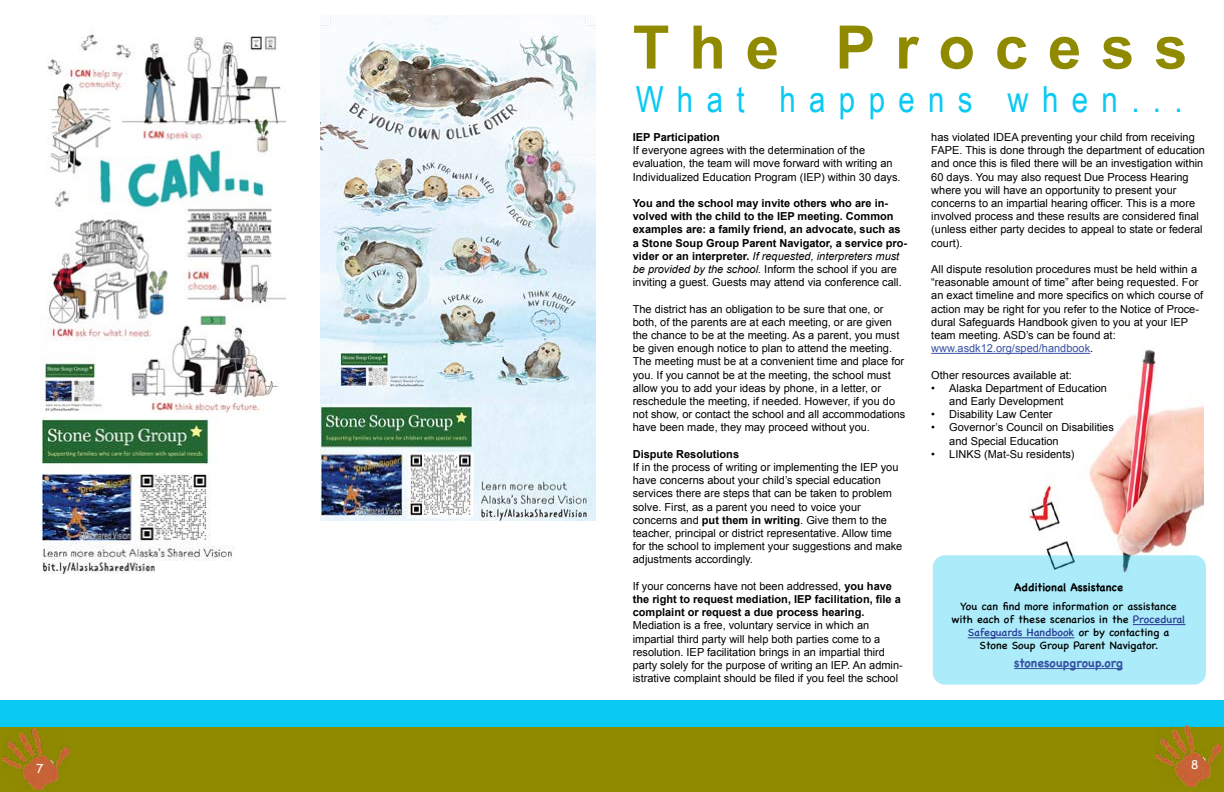
<style>
.page{position:relative;width:1224px;height:792px;background:#fff}
.page>*{position:absolute;margin:0;border:0;box-sizing:border-box;transform-origin:0 0}
.t1{font:700 60px "Arial";letter-spacing:.33em;color:#8f8a00}
.t2{font:36px "Arial Narrow";letter-spacing:.37em;color:#0ac9f3}
.t3{font:700 12px "Chalkboard SE";letter-spacing:.015em;color:#3851a3}
.t4{font:12px "Comic Sans MS";color:#fff}
.t5{font:11px/13.2px "Arial";color:#000}
.t6{font:700 11px/13.2px "Arial";color:#000}
.t7{font:11px/13.2px "Chalkboard SE";color:#000;text-align:center}
.t8{font:700 11px "Chalkboard SE";color:#000}
.s1{font-weight:400;font-style:italic}
.s2{font-weight:400}
.s3{font-weight:700}
.s4{color:#3851a3}
.s5{color:#2a3994}
</style>
<div class="page">
<img style="left:996px;top:346px;width:208px;height:214px">
<div style="left:933px;top:555px;width:273px;height:130px;background:#acecfa;border-radius:12px"></div>
<hr style="left:931px;top:353px;width:159px;height:1px;background:#3851a3">
<hr style="left:1133px;top:624px;width:53px;height:1px;background:#2a3994">
<hr style="left:968px;top:638px;width:106px;height:1px;background:#2a3994">
<hr style="left:1014px;top:668px;width:109px;height:1px;background:#3851a3">
<div style="left:0;top:700px;width:1224px;height:27px;background:#0ac9f3"></div>
<div style="left:0;top:727px;width:1224px;height:65px;background:#8f8a00"></div>
<img style="left:3px;top:729px;width:66px;height:60px">
<img style="left:1155px;top:726px;width:66px;height:60px">
<img style="left:40px;top:34px;width:245px;height:379px">
<img style="left:320px;top:15px;width:276px;height:505px">
<img style="left:42px;top:417px;width:192px;height:157px">
<h1 class="t1" style="left:633px;top:25px;width:556px">The Process</h1>
<h2 class="t2" style="left:636px;top:86px;width:548px">What happens when...</h2>
<p class="t6" style="left:633px;top:132px;width:89px">IEP Participation</p>
<p class="t5" style="left:633px;top:144px;width:269px">If everyone agrees with the determination of the evaluation, the team will move forward with writing an<br>Individualized Education Program (IEP) within 30 days.</p>
<p class="t6" style="left:633px;top:198px;width:276px">You and the school may invite others who are in&shy;volved with the child to the IEP meeting. Common examples are: a family friend, an advocate, such as a Stone Soup Group Parent Navigator, a service pro&shy;vider or an interpreter. <span class="s1">If requested, interpreters must be provided by the school.</span> <span class="s2">Inform the school if you are inviting a guest. Guests may attend via conference call.</span></p>
<p class="t5" style="left:633px;top:303px;width:274px">The district has an obligation to be sure that one, or both, of the parents are at each meeting, or are given the chance to be at the meeting. As a parent, you must be given enough notice to plan to attend the meeting.<br>The meeting must be at a convenient time and place for you. If you cannot be at the meeting, the school must allow you to add your ideas by phone, in a letter, or reschedule the meeting, if needed. However, if you do not show, or contact the school and all accommodations have been made, they may proceed without you.</p>
<p class="t6" style="left:633px;top:448px;width:108px">Dispute Resolutions</p>
<p class="t5" style="left:633px;top:461px;width:271px">If in the process of writing or implementing the IEP you have concerns about your child’s special education services there are steps that can be taken to problem solve. First, as a parent you need to voice your concerns and <span class="s3">put them in writing</span>. Give them to the teacher, principal or district representative. Allow time for the school to implement your suggestions and make adjustments accordingly.</p>
<p class="t6" style="left:633px;top:580px;width:270px"><span class="s2">If your concerns have not been addressed,</span> you have the right to request mediation, IEP facilitation, file a complaint or request a due process hearing.</p>
<p class="t5" style="left:633px;top:619px;width:272px">Mediation is a free, voluntary service in which an impartial third party will help both parties come to a resolution. IEP facilitation brings in an impartial third party solely for the purpose of writing an IEP. An admin&shy;istrative complaint should be filed if you feel the school</p>
<p class="t5" style="left:931px;top:131px;width:275px">has violated IDEA preventing your child from receiving FAPE. This is done through the department of education and once this is filed there will be an investigation within 60 days. You may also request Due Process Hearing where you will have an opportunity to present your concerns to an impartial hearing officer. This is a more involved process and these results are considered final (unless either party decides to appeal to state or federal court).</p>
<p class="t5" style="left:931px;top:264px;width:274px">All dispute resolution procedures must be held within a “reasonable amount of time” after being requested. For an exact timeline and more specifics on which course of action may be right for you refer to the Notice of Proce&shy;dural Safeguards Handbook given to you at your IEP team meeting. ASD’s can be found at: <span class="s4">www.asdk12.org/sped/handbook</span>.</p>
<p class="t5" style="left:931px;top:368px;width:142px">Other resources available at:</p>
<p class="t5" style="left:949px;top:382px;width:159px;text-indent:-18px">• Alaska Department of Education and Early Development</p>
<p class="t5" style="left:931px;top:409px;width:123px">• Disability Law Center</p>
<p class="t5" style="left:949px;top:422px;width:166px;text-indent:-18px">• Governor’s Council on Disabilities and Special Education</p>
<p class="t5" style="left:931px;top:448px;width:145px">• LINKS (Mat-Su residents)</p>
<p class="t8" style="left:1014px;top:581px;width:111px">Additional Assistance</p>
<p class="t7" style="left:952px;top:599px;width:236px">You can find more information or assistance with each of these scenarios in the <span class="s5">Procedural Safeguards Handbook</span> or by contacting a<br>Stone Soup Group Parent Navigator.</p>
<p class="t3" style="left:1014px;top:656px;width:110px">stonesoupgroup.org</p>
<p class="t4" style="left:36px;top:761px;width:9px">7</p>
<p class="t4" style="left:1191px;top:758px;width:9px">8</p>
</div>
